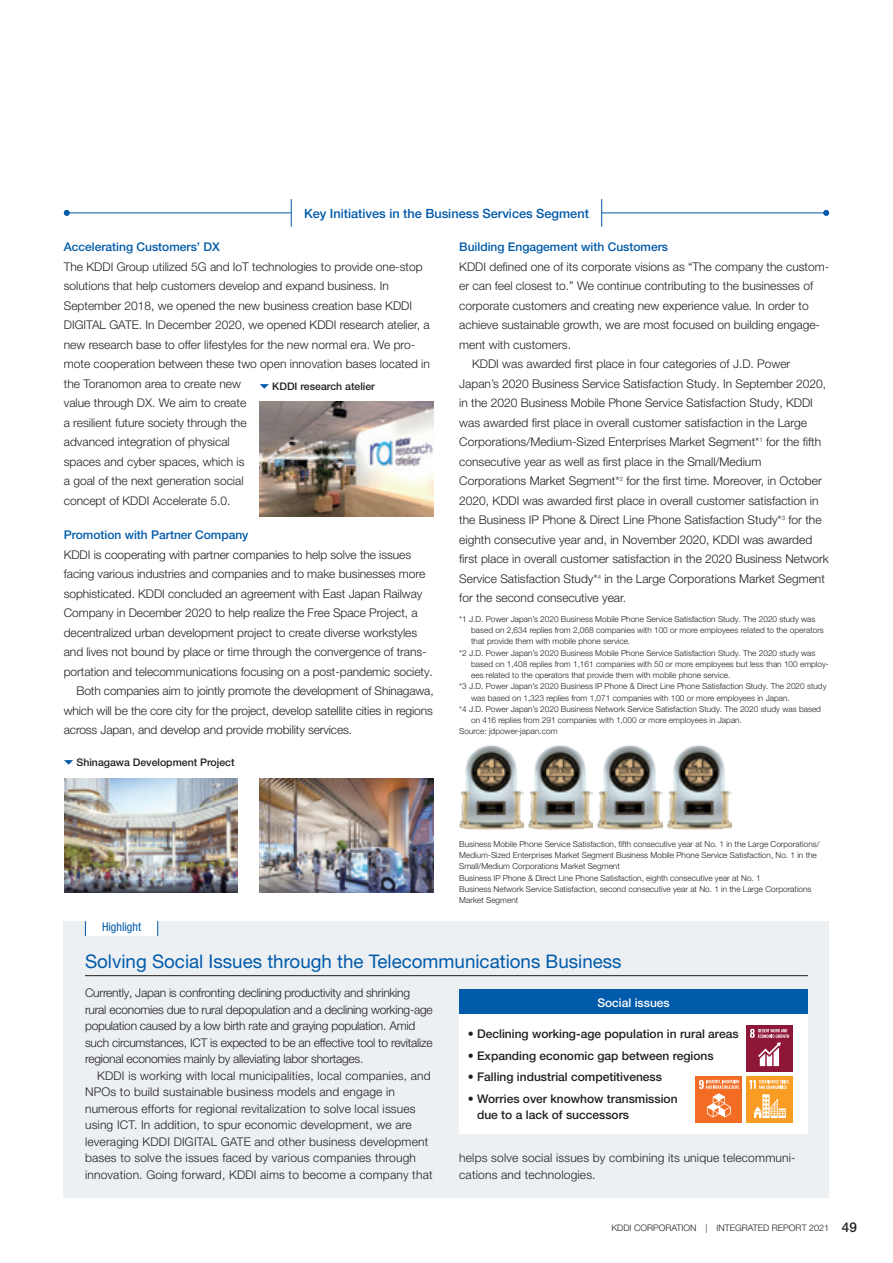
<style>
.page{position:relative;width:893px;height:1263px;background:#fff}
.page>*{position:absolute;margin:0;border:0;box-sizing:border-box;transform-origin:0 0}
.t1{font:18.75px "Helvetica Neue LT Pro";color:#015aaa}
.t2{font:500 12.75px "Helvetica Neue LT Pro";color:#015aaa}
.t3{font:300 12px/19.5px "Helvetica Neue LT Pro";color:#231f20}
.t4{font:300 12px/16.5px "Helvetica Neue LT Pro";letter-spacing:-.02em;color:#231f20}
.t5{font:500 12px/15.8px "Helvetica Neue LT Pro";color:#231f20}
.t6{font:500 12px "Helvetica Neue LT Pro";color:#015aaa}
.t7{font:500 12px "Helvetica Neue LT Pro";color:#fff}
.t8{font:condensed 12px "Helvetica Neue LT Pro";color:#015aaa}
.t9{font:500 10.5px "Helvetica Neue LT Pro";color:#231f20}
.t10{font:300 9px "Helvetica Neue LT Pro";color:#231f20}
.t11{font:300 8.25px/11.2px "Helvetica Neue LT Pro";color:#231f20}
.s1{font-family:"European Pi Three";font-weight:400;color:#015aaa}
.s2{font-weight:500;font-size:13.5px}
</style>
<div class="page">
<hr style="left:67px;top:213px;width:759px;height:1px;background:#015aaa">
<svg style="left:64px;top:210px;width:6px;height:6px"></svg>
<svg style="left:823px;top:210px;width:6px;height:6px"></svg>
<div style="left:291px;top:199px;width:311px;height:28px;background:#fff"></div>
<svg style="left:291px;top:199px;width:1px;height:28px"></svg>
<svg style="left:601px;top:199px;width:1px;height:28px"></svg>
<img style="left:260px;top:402px;width:173px;height:114px">
<img style="left:64px;top:778px;width:174px;height:115px">
<img style="left:260px;top:778px;width:174px;height:115px">
<div style="left:64px;top:921px;width:765px;height:276px;background:#ecf0f3"></div>
<hr style="left:85px;top:975px;width:723px;height:1px;background:#231f20">
<div style="left:85px;top:921px;width:73px;height:15px;background:#fff"></div>
<svg style="left:85px;top:921px;width:1px;height:15px"></svg>
<svg style="left:157px;top:921px;width:1px;height:15px"></svg>
<div style="left:459px;top:989px;width:349px;height:26px;background:#015aaa"></div>
<div style="left:459px;top:1015px;width:349px;height:119px;background:#fff"></div>
<div style="left:695px;top:1076px;width:47px;height:47px;background:#f36c24"></div>
<svg style="left:699px;top:1080px;width:40px;height:37px"></svg>
<div style="left:746px;top:1076px;width:47px;height:47px;background:#f89c24"></div>
<svg style="left:749px;top:1080px;width:40px;height:38px"></svg>
<div style="left:746px;top:1025px;width:47px;height:46px;background:#8e1737"></div>
<svg style="left:750px;top:1029px;width:39px;height:37px"></svg>
<img style="left:459px;top:745px;width:64px;height:85px">
<img style="left:528px;top:745px;width:65px;height:85px">
<img style="left:598px;top:745px;width:64px;height:85px">
<img style="left:667px;top:745px;width:64px;height:85px">
<p class="t2" style="left:304px;top:206px;width:286px">Key Initiatives in the Business Services Segment</p>
<p class="t6" style="left:64px;top:240px;width:158px">Accelerating Customers’ DX</p>
<p class="t3" style="left:64px;top:257px;width:368px">The KDDI Group utilized 5G and IoT technologies to provide one-stop solutions that help customers develop and expand business. In September 2018, we opened the new business creation base KDDI DIGITAL GATE. In December 2020, we opened KDDI research atelier, a new research base to offer lifestyles for the new normal era. We pro&shy;mote cooperation between these two open innovation bases located in the Toranomon area to create new<br>value through DX. We aim to create<br>a resilient future society through the<br>advanced integration of physical<br>spaces and cyber spaces, which is<br>a goal of the next generation social<br>concept of KDDI Accelerate 5. 0.</p>
<p class="t6" style="left:64px;top:528px;width:186px">Promotion with Partner Company</p>
<p class="t3" style="left:64px;top:545px;width:349px">KDDI is cooperating with partner companies to help solve the issues</p>
<p class="t3" style="left:64px;top:564px;width:363px">facing various industries and companies and to make businesses more</p>
<p class="t3" style="left:64px;top:584px;width:360px">sophisticated. KDDI concluded an agreement with East Japan Railway</p>
<p class="t3" style="left:64px;top:603px;width:355px">Company in December 2020 to help realize the Free Space Project, a</p>
<p class="t3" style="left:64px;top:623px;width:355px">decentralized urban development project to create diverse workstyles</p>
<p class="t3" style="left:64px;top:642px;width:364px">and lives not bound by place or time through the convergence of trans-</p>
<p class="t3" style="left:64px;top:662px;width:368px">portation and telecommunications focusing on a post-pandemic society.</p>
<p class="t3" style="left:77px;top:681px;width:359px">Both companies aim to jointly promote the development of Shinagawa,</p>
<p class="t3" style="left:64px;top:701px;width:371px">which will be the core city for the project, develop satellite cities in regions</p>
<p class="t3" style="left:64px;top:720px;width:288px">across Japan, and develop and provide mobility services.</p>
<p class="t9" style="left:259px;top:380px;width:117px"><span class="s1">D</span> KDDI research atelier</p>
<p class="t9" style="left:64px;top:756px;width:172px"><span class="s1">D</span> Shinagawa Development Project</p>
<p class="t6" style="left:459px;top:240px;width:210px">Building Engagement with Customers</p>
<p class="t3" style="left:459px;top:257px;width:371px">KDDI defined one of its corporate visions as “The company the custom-</p>
<p class="t3" style="left:459px;top:276px;width:355px">er can feel closest to. ” We continue contributing to the businesses of</p>
<p class="t3" style="left:459px;top:296px;width:351px">corporate customers and creating new experience value. In order to</p>
<p class="t3" style="left:459px;top:315px;width:362px">achieve sustainable growth, we are most focused on building engage-</p>
<p class="t3" style="left:459px;top:335px;width:111px">ment with customers.</p>
<p class="t3" style="left:472px;top:354px;width:320px">KDDI was awarded first place in four categories of J. D. Power</p>
<p class="t3" style="left:459px;top:374px;width:368px">Japan’s 2020 Business Service Satisfaction Study. In September 2020,</p>
<p class="t3" style="left:459px;top:393px;width:355px">in the 2020 Business Mobile Phone Service Satisfaction Study, KDDI</p>
<p class="t3" style="left:459px;top:413px;width:349px">was awarded first place in overall customer satisfaction in the Large</p>
<p class="t3" style="left:459px;top:432px;width:363px">Corporations/Medium-Sized Enterprises Market Segment*<sup>1</sup> for the fifth</p>
<p class="t3" style="left:459px;top:452px;width:304px">consecutive year as well as first place in the Small/Medium</p>
<p class="t3" style="left:459px;top:471px;width:364px">Corporations Market Segment*<sup>2</sup> for the first time. Moreover, in October</p>
<p class="t3" style="left:459px;top:491px;width:361px">2020, KDDI was awarded first place in overall customer satisfaction in</p>
<p class="t3" style="left:459px;top:510px;width:364px">the Business IP Phone &amp; Direct Line Phone Satisfaction Study*<sup>3</sup> for the</p>
<p class="t3" style="left:459px;top:530px;width:355px">eighth consecutive year and, in November 2020, KDDI was awarded</p>
<p class="t3" style="left:459px;top:549px;width:371px">first place in overall customer satisfaction in the 2020 Business Network</p>
<p class="t3" style="left:459px;top:569px;width:367px">Service Satisfaction Study*<sup>4</sup> in the Large Corporations Market Segment</p>
<p class="t3" style="left:459px;top:588px;width:166px">for the second consecutive year.</p>
<p class="t11" style="left:459px;top:613px;width:358px">*1 J. D. Power Japan’s 2020 Business Mobile Phone Service Satisfaction Study. The 2020 study was</p>
<p class="t11" style="left:471px;top:624px;width:354px">based on 2,634 replies from 2,068 companies with 100 or more employees related to the operators</p>
<p class="t11" style="left:471px;top:636px;width:159px">that provide them with mobile phone service.</p>
<p class="t11" style="left:459px;top:647px;width:358px">*2 J. D. Power Japan’s 2020 Business Mobile Phone Service Satisfaction Study. The 2020 study was</p>
<p class="t11" style="left:471px;top:658px;width:359px">based on 1,408 replies from 1,161 companies with 50 or more employees but less than 100 employ-</p>
<p class="t11" style="left:471px;top:669px;width:259px">ees related to the operators that provide them with mobile phone service.</p>
<p class="t11" style="left:459px;top:681px;width:369px">*3 J. D. Power Japan’s 2020 Business IP Phone &amp; Direct Line Phone Satisfaction Study. The 2020 study</p>
<p class="t11" style="left:471px;top:692px;width:319px">was based on 1,323 replies from 1,071 companies with 100 or more employees in Japan.</p>
<p class="t11" style="left:459px;top:703px;width:363px">*4 J. D. Power Japan’s 2020 Business Network Service Satisfaction Study. The 2020 study was based</p>
<p class="t11" style="left:471px;top:714px;width:271px">on 416 replies from 291 companies with 1,000 or more employees in Japan.</p>
<p class="t11" style="left:459px;top:726px;width:100px">Source: jdpower-japan. com</p>
<p class="t8" style="left:102px;top:920px;width:41px">Highlight</p>
<p class="t11" style="left:459px;top:838px;width:362px">Business Mobile Phone Service Satisfaction, fifth consecutive year at No. 1 in the Large Corporations/ Medium-Sized Enterprises Market Segment Business Mobile Phone Service Satisfaction, No. 1 in the Small/Medium Corporations Market Segment<br>Business IP Phone &amp; Direct Line Phone Satisfaction, eighth consecutive year at No. 1<br>Business Network Service Satisfaction, second consecutive year at No. 1 in the Large Corporations Market Segment</p>
<h1 class="t1" style="left:85px;top:950px;width:538px">Solving Social Issues through the Telecommunications Business</h1>
<p class="t4" style="left:85px;top:984px;width:349px">Currently, Japan is confronting declining productivity and shrinking rural economies due to rural depopulation and a declining working-age population caused by a low birth rate and graying population. Amid such circumstances, ICT is expected to be an effective tool to revitalize regional economies mainly by alleviating labor shortages.</p>
<p class="t3" style="left:85px;top:1067px;width:349px;line-height:16.5px;text-indent:12px">KDDI is working with local municipalities, local companies, and NPOs to build sustainable business models and engage in numerous efforts for regional revitalization to solve local issues using ICT. In addition, to spur economic development, we are leveraging KDDI DIGITAL GATE and other business development bases to solve the issues faced by various companies through innovation. Going forward, KDDI aims to become a company that</p>
<p class="t7" style="left:597px;top:995px;width:74px">Social issues</p>
<p class="t5" style="left:468px;top:1025px;width:272px">• Declining working-age population in rural areas</p>
<p class="t5" style="left:468px;top:1047px;width:247px">• Expanding economic gap between regions</p>
<p class="t5" style="left:468px;top:1069px;width:196px">• Falling industrial competitiveness</p>
<p class="t5" style="left:477px;top:1091px;width:202px;text-indent:-9px">• Worries over knowhow transmission due to a lack of successors</p>
<p class="t3" style="left:459px;top:1149px;width:338px;line-height:16.5px">helps solve social issues by combining its unique telecommuni&shy;cations and technologies.</p>
<p class="t10" style="left:611px;top:1222px;width:247px">KDDI CORPORATION | INTEGRATED REPORT 2021 <span class="s2">49</span></p>
</div>
